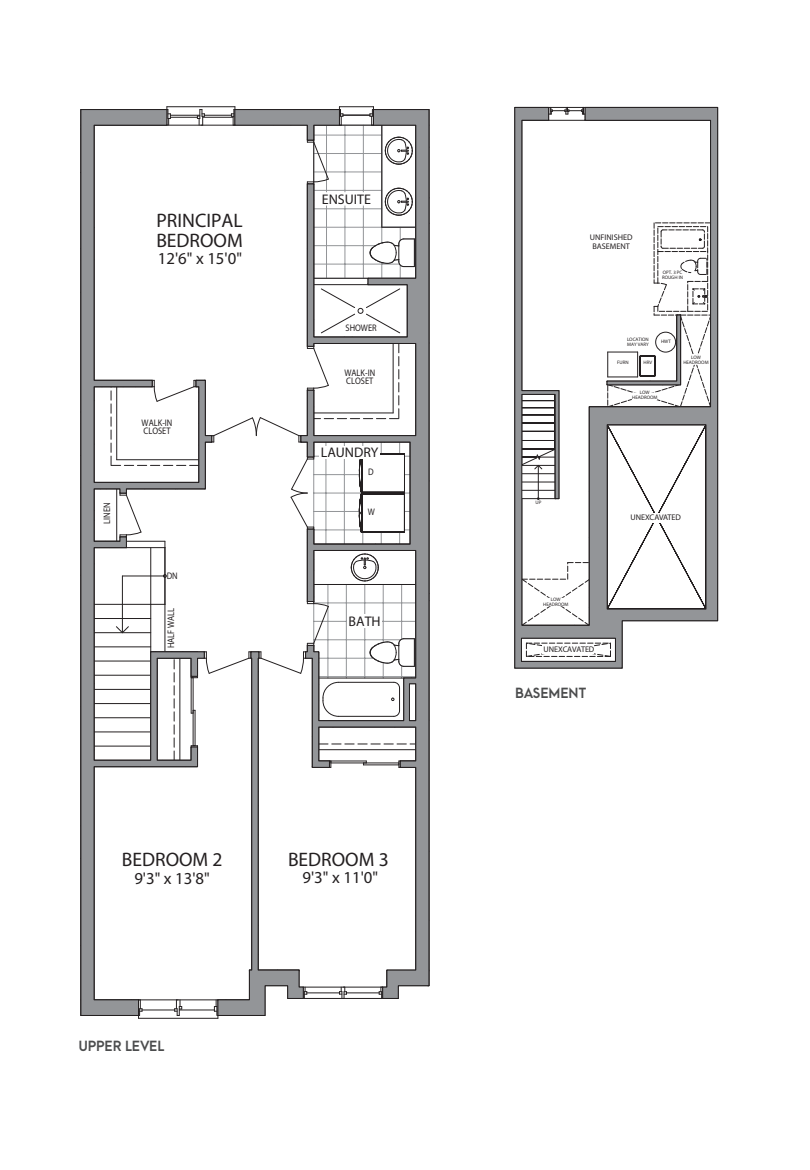
<style>
.page{position:relative;width:810px;height:1170px;background:#fff}
.page>*{position:absolute;margin:0;border:0;box-sizing:border-box;transform-origin:0 0}
.t1{font:19.62px/19.6px "Myriad Pro";color:#231f20}
.t2{font:16.75px "Myriad Pro";color:#231f20}
.t3{font:14px "Myriad Pro";color:#231f20}
.t4{font:800 13.38px "Arca Majora 2";color:#4b4c4d}
.t5{font:10.88px "Myriad Pro";color:#231f20}
.t6{font:9.5px/8.4px "Myriad Pro";color:#231f20;scale:.88 1}
.t7{font:8.25px/8.2px "Myriad Pro";color:#231f20;text-align:center}
.t8{font:8.25px "Myriad Pro";letter-spacing:-.03em;color:#211d1e}
.t9{font:4.88px/4.9px "Myriad Pro";color:#231f20;text-align:center}
</style>
<div class="page">
<hr style="left:515px;top:668px;width:107px;height:1px;background:#231f20">
<svg style="left:514px;top:107px;width:204px;height:561px"></svg>
<svg style="left:589px;top:223px;width:123px;height:190px"></svg>
<div style="left:631px;top:513px;width:54px;height:10px;background:#fff"></div>
<div style="left:632px;top:392px;width:25px;height:8px;background:#fff"></div>
<div style="left:543px;top:598px;width:25px;height:8px;background:#fff"></div>
<div style="left:683px;top:354px;width:25px;height:11px;background:#fff"></div>
<div style="left:543px;top:644px;width:51px;height:10px;background:#fff"></div>
<hr style="left:139px;top:1018px;width:79px;height:1px;background:#231f20">
<hr style="left:339px;top:106px;width:34px;height:1px;background:#231f20">
<hr style="left:167px;top:106px;width:68px;height:1px;background:#231f20">
<svg style="left:138px;top:107px;width:292px;height:911px"></svg>
<svg style="left:80px;top:109px;width:132px;height:907px"></svg>
<div style="left:348px;top:615px;width:34px;height:13px;background:#fff"></div>
<div style="left:319px;top:446px;width:61px;height:13px;background:#fff"></div>
<div style="left:321px;top:192px;width:51px;height:14px;background:#fff"></div>
<p class="t1" style="left:156px;top:211px;width:88px">PRINCIPAL<br>BEDROOM</p>
<p class="t2" style="left:158px;top:248px;width:86px">12'6" x 15'0"</p>
<p class="t6" style="left:103px;top:524px;width:26px;rotate:-90deg">LINEN</p>
<p class="t6" style="left:142px;top:418px;width:37px">WALK-IN<br>CLOSET</p>
<p class="t6" style="left:167px;top:572px;width:14px">DN</p>
<p class="t6" style="left:167px;top:648px;width:48px;rotate:-90deg">HALF WALL</p>
<p class="t3" style="left:322px;top:190px;width:51px">ENSUITE</p>
<p class="t6" style="left:346px;top:323px;width:37px">SHOWER</p>
<p class="t6" style="left:344px;top:368px;width:37px">WALK-IN<br>CLOSET</p>
<p class="t3" style="left:321px;top:444px;width:59px">LAUNDRY</p>
<p class="t6" style="left:368px;top:467px;width:8px">D</p>
<p class="t6" style="left:368px;top:508px;width:10px">W</p>
<p class="t3" style="left:349px;top:612px;width:34px">BATH</p>
<p class="t1" style="left:122px;top:850px;width:102px">BEDROOM 2</p>
<p class="t1" style="left:288px;top:850px;width:102px">BEDROOM 3</p>
<p class="t2" style="left:134px;top:868px;width:77px">9'3" x 13'8"</p>
<p class="t2" style="left:303px;top:867px;width:77px">9'3" x 11'0"</p>
<p class="t4" style="left:79px;top:1038px;width:87px">UPPER LEVEL</p>
<p class="t7" style="left:590px;top:233px;width:44px">UNFINISHED<br>BASEMENT</p>
<p class="t9" style="left:662px;top:270px;width:23px;text-align:left">OPT. 3 PC<br>ROUGH IN</p>
<p class="t9" style="left:627px;top:337px;width:23px;text-align:left">LOCATION<br>MAY VARY</p>
<p class="t9" style="left:661px;top:339px;width:11px">HWT</p>
<p class="t9" style="left:617px;top:360px;width:13px">FURN</p>
<p class="t9" style="left:644px;top:360px;width:10px">HRV</p>
<p class="t9" style="left:683px;top:354px;width:27px">LOW<br>HEADROOM</p>
<p class="t9" style="left:632px;top:390px;width:27px">LOW<br>HEADROOM</p>
<p class="t9" style="left:536px;top:500px;width:7px">UP</p>
<p class="t9" style="left:543px;top:597px;width:27px">LOW<br>HEADROOM</p>
<p class="t8" style="left:544px;top:644px;width:52px">UNEXCAVATED</p>
<p class="t5" style="left:515px;top:682px;width:52px">BASEMENT</p>
<p class="t4" style="left:515px;top:685px;width:72px">BASEMENT</p>
<p class="t7" style="left:630px;top:513px;width:52px">UNEXCAVATED</p>
</div>
